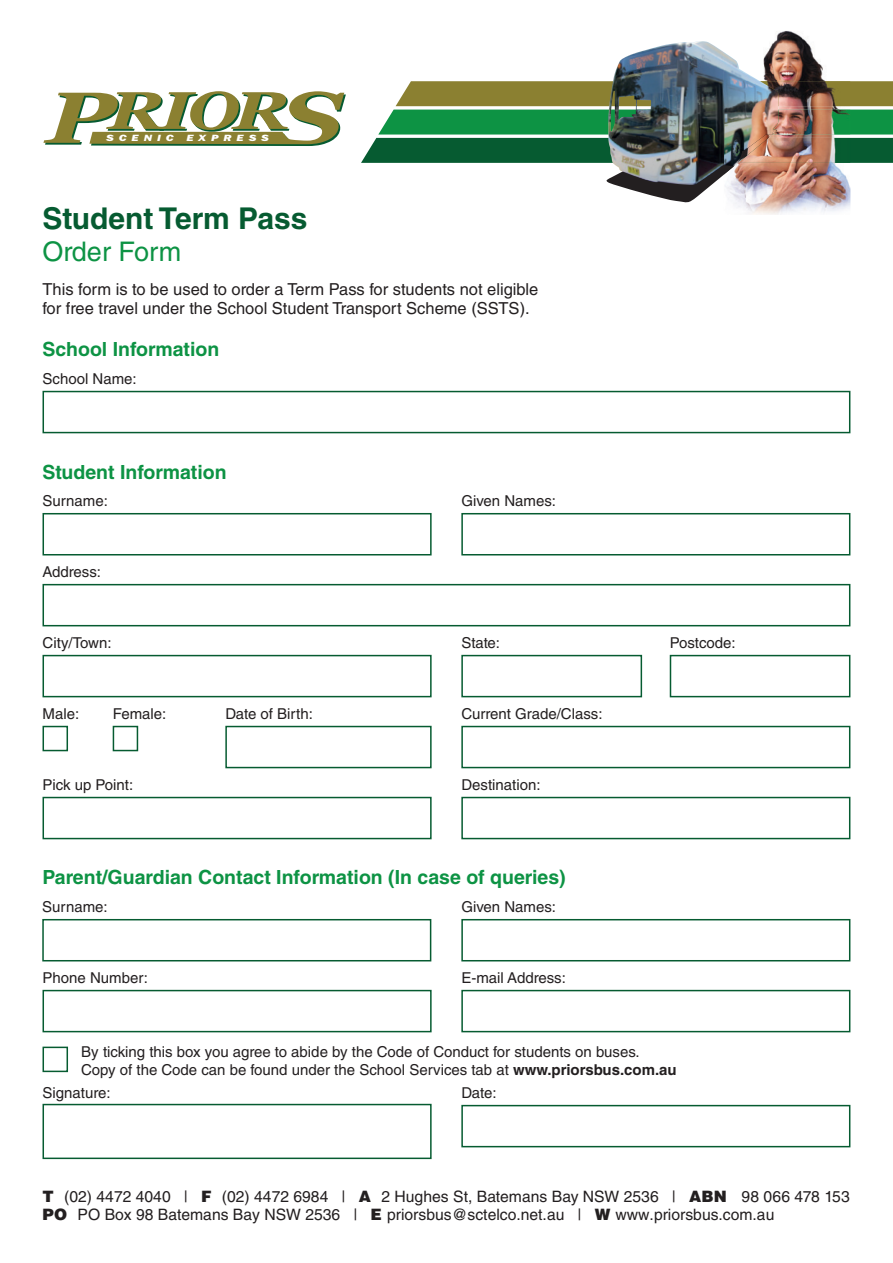
<style>
.page{position:relative;width:893px;height:1263px;background:#fff}
.page>*{position:absolute;margin:0;border:0;box-sizing:border-box;transform-origin:0 0}
.t1{font:700 30px "Helvetica LT Std";color:#065b31}
.t2{font:27px "Helvetica LT Std";color:#0d9344}
.t3{font:700 19.5px "Helvetica LT Std";color:#0d9344}
.t4{font:16.5px/19.8px "Helvetica LT Std";color:#231f20}
.t5{font:15.75px "Helvetica LT Std";color:#231f20}
.t6{font:15px "Helvetica LT Std";color:#231f20}
.t7{font:italic 800 9.3px "Franklin Gothic";letter-spacing:.4em;color:#fff;scale:1.33 1}
.s1{font-weight:700}
.s2{font-weight:900}
</style>
<div class="page">
<svg style="left:43px;top:91px;width:303px;height:55px"></svg>
<svg style="left:361px;top:81px;width:532px;height:124px"></svg>
<img style="left:608px;top:41px;width:116px;height:144px">
<img style="left:724px;top:31px;width:126px;height:184px">
<img style="left:779px;top:81px;width:71px;height:25px">
<img style="left:779px;top:110px;width:71px;height:25px">
<img style="left:779px;top:138px;width:71px;height:25px">
<img style="left:724px;top:166px;width:53px;height:9px">
<img style="left:724px;top:52px;width:55px;height:114px">
<div style="left:43px;top:391px;width:807px;height:42px;border:2px solid #065b31"></div>
<div style="left:461px;top:513px;width:389px;height:42px;border:2px solid #065b31"></div>
<div style="left:461px;top:797px;width:389px;height:42px;border:2px solid #065b31"></div>
<div style="left:43px;top:990px;width:389px;height:42px;border:2px solid #065b31"></div>
<div style="left:43px;top:1104px;width:389px;height:55px;border:2px solid #065b31"></div>
<div style="left:43px;top:584px;width:807px;height:42px;border:2px solid #065b31"></div>
<div style="left:43px;top:726px;width:25px;height:25px;border:2px solid #065b31"></div>
<div style="left:43px;top:1046px;width:25px;height:26px;border:2px solid #065b31"></div>
<div style="left:113px;top:726px;width:25px;height:25px;border:2px solid #065b31"></div>
<div style="left:42px;top:919px;width:389px;height:42px;border:2px solid #065b31"></div>
<div style="left:461px;top:990px;width:389px;height:42px;border:2px solid #065b31"></div>
<div style="left:461px;top:1105px;width:389px;height:42px;border:2px solid #065b31"></div>
<div style="left:43px;top:655px;width:389px;height:42px;border:2px solid #065b31"></div>
<div style="left:225px;top:726px;width:207px;height:42px;border:2px solid #065b31"></div>
<div style="left:461px;top:726px;width:389px;height:42px;border:2px solid #065b31"></div>
<div style="left:461px;top:655px;width:181px;height:42px;border:2px solid #065b31"></div>
<div style="left:670px;top:655px;width:180px;height:42px;border:2px solid #065b31"></div>
<div style="left:43px;top:513px;width:389px;height:42px;border:2px solid #065b31"></div>
<div style="left:43px;top:797px;width:389px;height:42px;border:2px solid #065b31"></div>
<div style="left:461px;top:919px;width:389px;height:42px;border:2px solid #065b31"></div>
<p class="t7" style="left:106px;top:131px;width:52px">SCENIC</p>
<p class="t7" style="left:187px;top:131px;width:63px">EXPRESS</p>
<p class="t1" style="left:43px;top:200px;width:266px">Student Term Pass</p>
<p class="t2" style="left:43px;top:236px;width:140px">Order Form</p>
<p class="t4" style="left:43px;top:279px;width:497px">This form is to be used to order a Term Pass for students not eligible for free travel under the School Student Transport Scheme (SSTS).</p>
<p class="t3" style="left:43px;top:338px;width:178px">School Information</p>
<p class="t6" style="left:43px;top:370px;width:96px">School Name:</p>
<p class="t3" style="left:43px;top:460px;width:186px">Student Information</p>
<p class="t6" style="left:43px;top:492px;width:67px">Surname:</p>
<p class="t6" style="left:43px;top:563px;width:60px">Address:</p>
<p class="t6" style="left:43px;top:634px;width:71px">City/Town:</p>
<p class="t6" style="left:461px;top:492px;width:96px">Given Names:</p>
<p class="t6" style="left:461px;top:634px;width:40px">State:</p>
<p class="t6" style="left:670px;top:634px;width:67px">Postcode:</p>
<p class="t6" style="left:43px;top:705px;width:38px">Male:</p>
<p class="t6" style="left:113px;top:705px;width:55px">Female:</p>
<p class="t6" style="left:225px;top:705px;width:89px">Date of Birth:</p>
<p class="t6" style="left:461px;top:705px;width:143px">Current Grade/Class:</p>
<p class="t6" style="left:43px;top:776px;width:92px">Pick up Point:</p>
<p class="t6" style="left:461px;top:776px;width:81px">Destination:</p>
<p class="t3" style="left:43px;top:866px;width:525px">Parent/Guardian Contact Information (In case of queries)</p>
<p class="t6" style="left:42px;top:898px;width:67px">Surname:</p>
<p class="t6" style="left:43px;top:969px;width:107px">Phone Number:</p>
<p class="t6" style="left:461px;top:898px;width:96px">Given Names:</p>
<p class="t6" style="left:461px;top:969px;width:106px">E-mail Address:</p>
<p class="t6" style="left:81px;top:1043px;width:560px">By ticking this box you agree to abide by the Code of Conduct for students on buses.</p>
<p class="t6" style="left:81px;top:1061px;width:597px">Copy of the Code can be found under the School Services tab at <span class="s1">www.priorsbus.com.au</span></p>
<p class="t6" style="left:43px;top:1084px;width:70px">Signature:</p>
<p class="t6" style="left:461px;top:1084px;width:37px">Date:</p>
<p class="t5" style="left:43px;top:1187px;width:809px"><span class="s2">T</span> (02) 4472 4040 | <span class="s2">F</span> (02) 4472 6984 | <span class="s2">A</span> 2 Hughes St, Batemans Bay NSW 2536 | <span class="s2">ABN</span> 98 066 478 153</p>
<p class="t5" style="left:43px;top:1206px;width:733px"><span class="s2">PO</span> PO Box 98 Batemans Bay NSW 2536 | <span class="s2">E</span> priorsbus@sctelco.net.au | <span class="s2">W</span> www.priorsbus.com.au</p>
</div>
